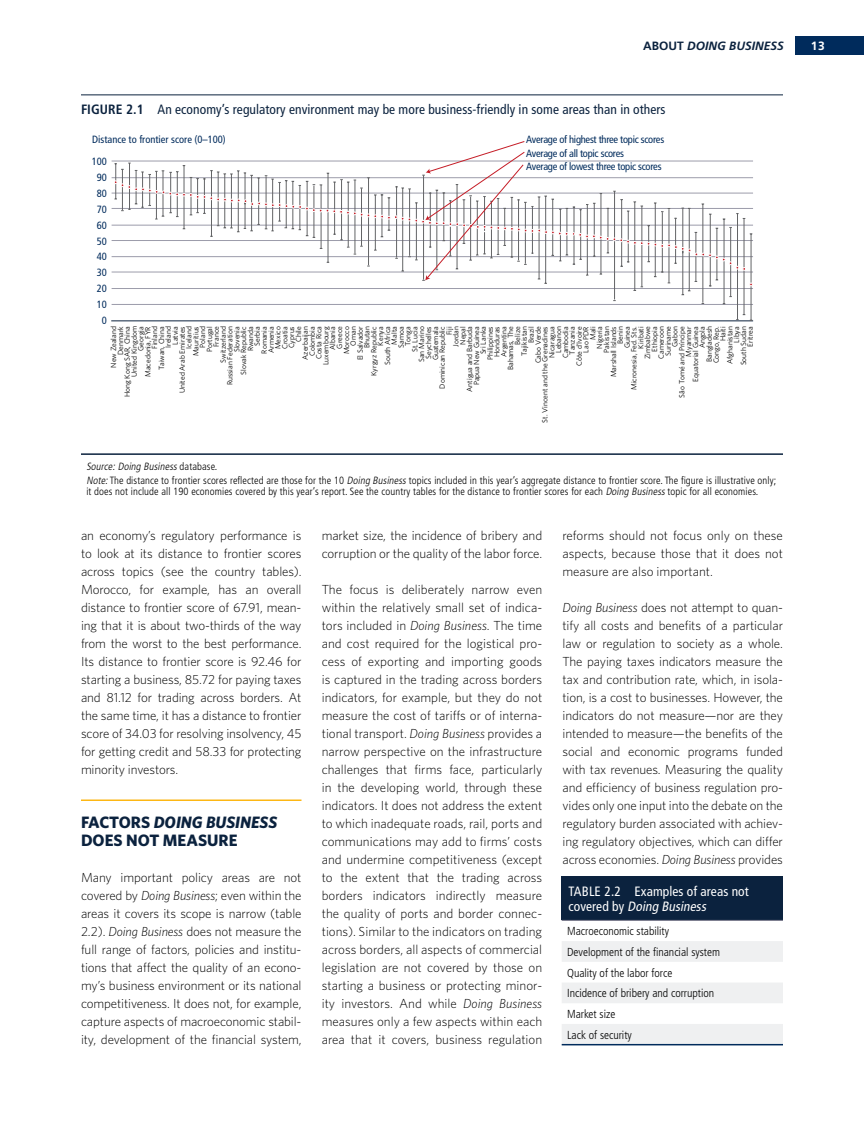
<style>
.page{position:relative;width:864px;height:1134px;background:#fff}
.page>*{position:absolute;margin:0;border:0;box-sizing:border-box;transform-origin:0 0}
.Subhead-1{font:700 16.5px/18px "Whitney";color:#0b223e}
.Figure_Title{font:condensed 13.5px "Frutiger";letter-spacing:.005em;color:#0b223e}
.Table_Title{font:condensed 13.5px/15.8px "Frutiger";letter-spacing:.005em;color:#fff}
.Body{font:300 13.2px/18px "Whitney";letter-spacing:-.01em;color:#000;text-align:justify}
.Running_Section_Head{font:italic 700 12px "Frutiger";color:#0b223e}
.t1{font:700 12px "Frutiger";color:#fff}
.Table-text_left{font:300 condensed 11.7px "Frutiger";color:#000}
.Table_Source{font:300 condensed 10.5px/11.2px "Frutiger";letter-spacing:.01em;color:#000}
.t2{font:condensed 10.5px/15.9px "Frutiger";letter-spacing:-.025em;color:#002b5c}
.t3{font:condensed 10.5px "Frutiger";color:#002b5c}
.Table_Source-2{font:italic 300 condensed 10.5px "Frutiger";color:#000}
.t4{font:7.5px/6.9px "Whitney";color:#010101;text-align:right}
.s1{font-style:normal}
.s2{font-weight:700}
.s3{font-style:italic}
</style>
<div class="page">
<div style="left:795px;top:37px;width:69px;height:18px;background:#002b5c"></div>
<hr style="left:81px;top:800px;width:221px;height:1px;background:#fdb714">
<hr style="left:81px;top:94px;width:702px;height:1px;background:#0b223e">
<hr style="left:81px;top:453px;width:702px;height:2px;background:#0b223e">
<hr style="left:112px;top:304px;width:641px;height:1px;background:#9c9caa">
<hr style="left:112px;top:288px;width:641px;height:1px;background:#9c9caa">
<hr style="left:112px;top:272px;width:641px;height:1px;background:#9c9caa">
<hr style="left:112px;top:256px;width:641px;height:1px;background:#9c9caa">
<hr style="left:112px;top:240px;width:641px;height:1px;background:#9c9caa">
<hr style="left:112px;top:225px;width:641px;height:1px;background:#9c9caa">
<hr style="left:112px;top:208px;width:641px;height:1px;background:#9c9caa">
<hr style="left:112px;top:193px;width:641px;height:1px;background:#9c9caa">
<hr style="left:112px;top:177px;width:641px;height:1px;background:#9c9caa">
<hr style="left:112px;top:161px;width:641px;height:1px;background:#9c9caa">
<hr style="left:112px;top:320px;width:641px;height:1px;background:#0b223e">
<hr style="left:744px;top:274px;width:1px;height:41px;background:#636466">
<hr style="left:751px;top:284px;width:1px;height:36px;background:#636466">
<hr style="left:737px;top:269px;width:1px;height:50px;background:#636466">
<svg style="left:736px;top:314px;width:16px;height:7px"></svg>
<svg style="left:114px;top:141px;width:639px;height:163px"></svg>
<div style="left:562px;top:877px;width:221px;height:43px;background:#0b223e"></div>
<svg style="left:562px;top:941px;width:221px;height:103px"></svg>
<hr style="left:562px;top:920px;width:221px;height:1px;background:#6e7083">
<hr style="left:562px;top:1044px;width:221px;height:1px;background:#002b5c">
<p class="Running_Section_Head" style="left:643px;top:39px;width:142px"><span class="s1">ABOUT</span> DOING BUSINESS</p>
<p class="t1" style="left:811px;top:39px;width:15px">13</p>
<p class="Figure_Title" style="left:81px;top:101px;width:586px"><span class="s2">FIGURE 2.1</span> An economy’s regulatory environment may be more business-friendly in some areas than in others</p>
<p class="t3" style="left:92px;top:134px;width:135px">Distance to frontier score (0–100)</p>
<p class="t2" style="left:526px;top:133px;width:140px;line-height:13.4px">Average of highest three topic scores<br>Average of all topic scores<br>Average of lowest three topic scores</p>
<p class="t2" style="left:92px;top:154px;width:17px;text-align:center">100<br>90<br>80</p>
<p class="t2" style="left:97px;top:217px;width:12px">60</p>
<p class="t2" style="left:97px;top:249px;width:12px">40<br>30</p>
<p class="t2" style="left:97px;top:201px;width:12px">70</p>
<p class="t2" style="left:97px;top:233px;width:12px">50</p>
<p class="t2" style="left:97px;top:281px;width:12px">20<br>10</p>
<p class="t2" style="left:102px;top:312px;width:7px">0</p>
<p class="t4" style="left:110px;top:423px;width:98px;rotate:-90deg">New Zealand<br>Denmark<br>Hong Kong SAR, China<br>United Kingdom<br>Georgia<br>Macedonia, FYR<br>Finland<br>Taiwan, China<br>Ireland<br>Latvia<br>United Arab Emirates<br>Iceland<br>Mauritius<br>Poland<br>Portugal<br>France<br>Switzerland<br>Russian Federation<br>Slovenia<br>Slovak Republic<br>Rwanda<br>Serbia<br>Romania<br>Armenia<br>Mexico<br>Croatia<br>Cyprus<br>Chile<br>Azerbaijan<br>Colombia<br>Costa Rica<br>Luxembourg<br>Albania<br>Greece<br>Morocco<br>Oman<br>El Salvador<br>Bhutan<br>Kyrgyz Republic<br>Kenya<br>South Africa<br>Malta<br>Samoa<br>Tonga<br>St. Lucia<br>San Marino<br>Seychelles<br>Guatemala<br>Dominican Republic<br>Fiji<br>Jordan<br>Nepal<br>Antigua and Barbuda<br>Papua New Guinea<br>Sri Lanka<br>Philippines<br>Honduras<br>Argentina<br>Bahamas, The<br>Belize<br>Tajikistan<br>Brazil<br>Cabo Verde<br>St. Vincent and the Grenadines<br>Nicaragua<br>Lebanon<br>Cambodia<br>Tanzania<br>Côte d'Ivoire<br>Lao PDR<br>Mali<br>Nigeria<br>Pakistan<br>Marshall Islands<br>Benin<br>Guinea<br>Micronesia, Fed. Sts.<br>Kiribati<br>Zimbabwe<br>Ethiopia<br>Cameroon<br>Suriname<br>Gabon<br>São Tomé and Príncipe<br>Myanmar<br>Equatorial Guinea<br>Angola<br>Bangladesh<br>Congo, Rep.<br>Haiti<br>Afghanistan<br>Libya<br>South Sudan<br>Eritrea</p>
<p class="Table_Source-2" style="left:86px;top:460px;width:132px">Source: Doing Business<span class="s1">d a t a b a s e .</span></p>
<p class="Table_Source" style="left:86px;top:475px;width:691px"><span class="s3">Note:</span>The distance to frontier scores reflected are those for the 10 <span class="s3">Doing Business</span>topics included in this year’s aggregate distance to frontier score. The figure is illustrative only; it does not include all 190 economies covered by this year’s report. See the country tables for the distance to frontier scores for each <span class="s3">Doing Business</span>topic for all economies.</p>
<p class="Body" style="left:81px;top:526px;width:222px">an economy’s regulatory performance is to look at its distance to frontier scores across topics (see the country tables).<br>Morocco, for example, has an overall distance to frontier score of 67.91, mean&shy;ing that it is about two-thirds of the way from the worst to the best performance.<br>Its distance to frontier score is 92.46 for starting a business, 85.72 for paying taxes and 81.12 for trading across borders. At the same time, it has a distance to frontier score of 34.03 for resolving insolvency, 45 for getting credit and 58.33 for protecting minority investors.</p>
<p class="Subhead-1" style="left:81px;top:813px;width:198px">FACTORS <span class="s3">DOING BUSINESS<br></span>DOES NOT MEASURE</p>
<p class="Body" style="left:81px;top:868px;width:222px">Many important policy areas are not covered by <span class="s3">Doing Business</span>; even within the areas it covers its scope is narrow (table 2.2). <span class="s3">Doing Business</span> does not measure the full range of factors, policies and institu&shy;tions that affect the quality of an econo&shy;my’s business environment or its national competitiveness. It does not, for example, capture aspects of macroeconomic stabil&shy;ity, development of the financial system,</p>
<p class="Body" style="left:322px;top:526px;width:222px">market size, the incidence of bribery and corruption or the quality of the labor force.</p>
<p class="Body" style="left:322px;top:580px;width:222px">The focus is deliberately narrow even within the relatively small set of indica&shy;tors included in <span class="s3">Doing Business</span>. The time and cost required for the logistical pro&shy;cess of exporting and importing goods is captured in the trading across borders indicators, for example, but they do not measure the cost of tariffs or of interna&shy;tional transport. <span class="s3">Doing Business</span> provides a narrow perspective on the infrastructure challenges that firms face, particularly in the developing world, through these indicators. It does not address the extent to which inadequate roads, rail, ports and communications may add to firms’ costs and undermine competitiveness (except to the extent that the trading across borders indicators indirectly measure the quality of ports and border connec&shy;tions). Similar to the indicators on trading across borders, all aspects of commercial legislation are not covered by those on starting a business or protecting minor&shy;ity investors. And while <span class="s3">Doing Business </span>measures only a few aspects within each area that it covers, business regulation</p>
<p class="Body" style="left:562px;top:526px;width:222px">reforms should not focus only on these aspects, because those that it does not measure are also important.</p>
<p class="Body" style="left:562px;top:598px;width:222px"><span class="s3">Doing Business</span> does not attempt to quan&shy;tify all costs and benefits of a particular law or regulation to society as a whole.<br>The paying taxes indicators measure the tax and contribution rate, which, in isola&shy;tion, is a cost to businesses. However, the indicators do not measure—nor are they intended to measure—the benefits of the social and economic programs funded with tax revenues. Measuring the quality and efficiency of business regulation pro&shy;vides only one input into the debate on the regulatory burden associated with achiev&shy;ing regulatory objectives, which can differ across economies. <span class="s3">Doing Business</span> provides</p>
<p class="Table_Title" style="left:568px;top:883px;width:182px">TABLE 2.2 Examples of areas not c o v e r e d b y <span class="s3">Doing Business</span></p>
<p class="Table-text_left" style="left:567px;top:924px;width:104px">Macroeconomic stability</p>
<p class="Table-text_left" style="left:567px;top:945px;width:154px">Development of the financial system</p>
<p class="Table-text_left" style="left:567px;top:966px;width:107px">Quality of the labor force</p>
<p class="Table-text_left" style="left:567px;top:987px;width:149px">Incidence of bribery and corruption</p>
<p class="Table-text_left" style="left:567px;top:1007px;width:50px">Market size</p>
<p class="Table-text_left" style="left:567px;top:1028px;width:66px">Lack of security</p>
</div>
